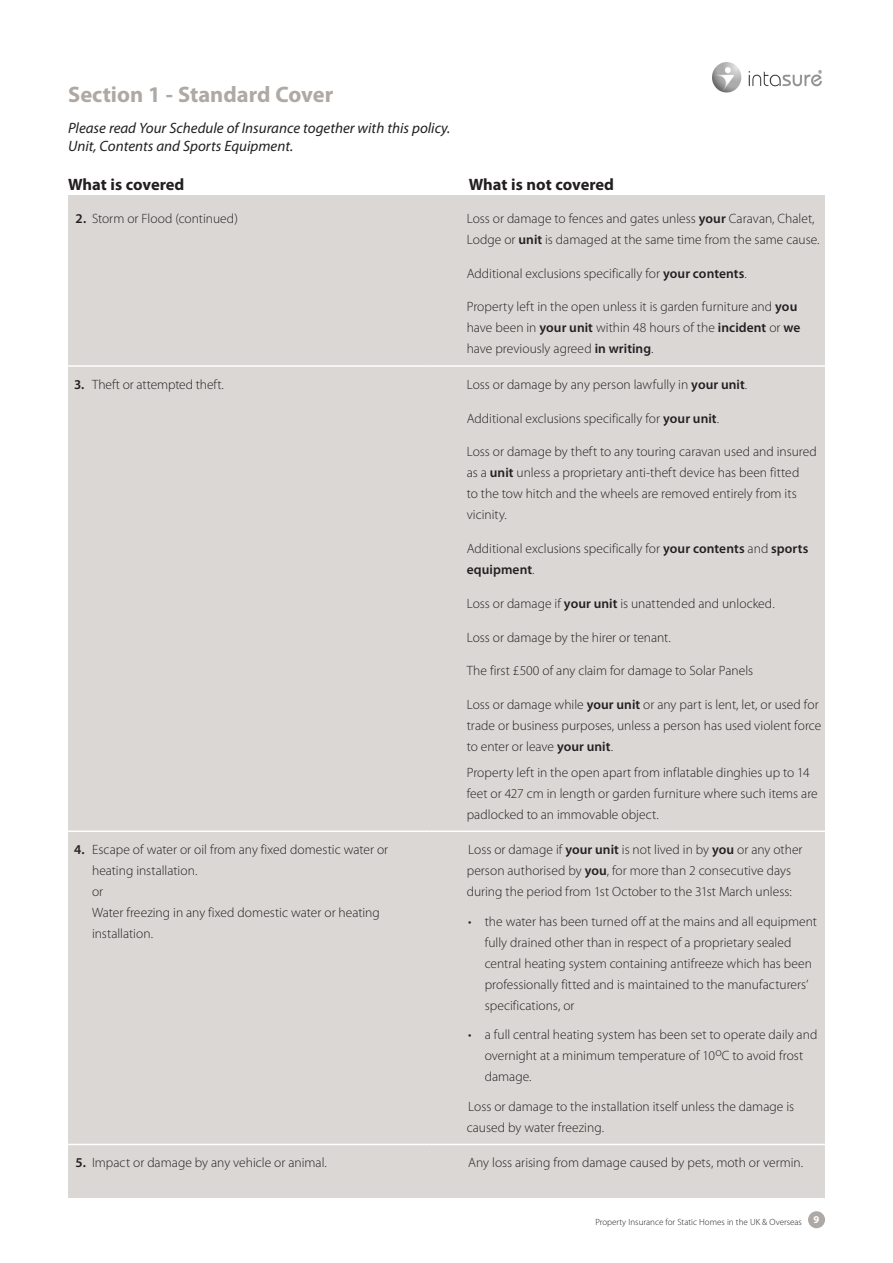
<style>
.page{position:relative;width:893px;height:1263px;background:#fff}
.page>*{position:absolute;margin:0;border:0;box-sizing:border-box;transform-origin:0 0}
.Headings{font:700 22.5px "Myriad Pro";color:#afa9a6}
.t1{font:700 16.5px "Myriad Pro";letter-spacing:-.01em;color:#231f20}
.t2{font:italic 15px "Myriad Pro";color:#231f20}
.t3{font:300 13.5px/21px "Myriad Pro";color:#231f20}
.t4{font:300 9px "Myriad Pro";color:#231f20}
.s1{font-weight:600}
</style>
<div class="page">
<div style="left:808px;top:1211px;width:17px;height:17px;background:#afa9a6;border-radius:50%"></div>
<img style="left:713px;top:63px;width:109px;height:30px">
<div style="left:68px;top:196px;width:757px;height:1002px;background:#dad7d5"></div>
<hr style="left:68px;top:830px;width:361px;height:2px;background:#fff">
<hr style="left:429px;top:830px;width:37px;height:2px;background:#fff">
<hr style="left:466px;top:830px;width:365px;height:2px;background:#fff">
<hr style="left:68px;top:365px;width:361px;height:2px;background:#fff">
<hr style="left:429px;top:365px;width:37px;height:2px;background:#fff">
<hr style="left:466px;top:365px;width:365px;height:2px;background:#fff">
<hr style="left:68px;top:1144px;width:361px;height:1px;background:#fff">
<hr style="left:429px;top:1144px;width:37px;height:1px;background:#fff">
<hr style="left:466px;top:1144px;width:365px;height:1px;background:#fff">
<p class="Headings" style="left:68px;top:80px;width:267px">Section 1 - Standard Cover</p>
<p class="t2" style="left:68px;top:118px;width:384px">Please read Your Schedule of Insurance together with this policy.</p>
<p class="t2" style="left:68px;top:136px;width:227px">Unit, Contents and Sports Equipment.</p>
<p class="t1" style="left:68px;top:173px;width:118px">What is covered</p>
<p class="t1" style="left:469px;top:173px;width:147px">What is not covered</p>
<p class="t3" style="left:76px;top:208px;width:164px"><span class="s1">2.</span> Storm or Flood (continued)</p>
<p class="t3" style="left:467px;top:208px;width:354px">Loss or damage to fences and gates unless <span class="s1">your</span> Caravan, Chalet,<br>Lodge or <span class="s1">unit</span> is damaged at the same time from the same cause.</p>
<p class="t3" style="left:467px;top:262px;width:282px">Additional exclusions specifically for <span class="s1">your contents</span>.</p>
<p class="t3" style="left:467px;top:296px;width:335px">Property left in the open unless it is garden furniture and <span class="s1">you </span>have been in <span class="s1">your unit</span> within 48 hours of the <span class="s1">incident</span> or <span class="s1">we </span>have previously agreed <span class="s1">in writing</span>.</p>
<p class="t3" style="left:74px;top:374px;width:151px"><span class="s1">3.</span> Theft or attempted theft.</p>
<p class="t3" style="left:467px;top:374px;width:282px">Loss or damage by any person lawfully in <span class="s1">your unit</span>.</p>
<p class="t3" style="left:467px;top:407px;width:254px">Additional exclusions specifically for <span class="s1">your unit</span>.</p>
<p class="t3" style="left:467px;top:441px;width:351px">Loss or damage by theft to any touring caravan used and insured as a <span class="s1">unit</span> unless a proprietary anti-theft device has been fitted</p>
<p class="t3" style="left:467px;top:483px;width:332px">to the tow hitch and the wheels are removed entirely from its</p>
<p class="t3" style="left:467px;top:504px;width:42px">vicinity.</p>
<p class="t3" style="left:467px;top:538px;width:343px">Additional exclusions specifically for <span class="s1">your contents</span> and <span class="s1">sports equipment</span>.</p>
<p class="t3" style="left:467px;top:593px;width:309px">Loss or damage if <span class="s1">your unit</span> is unattended and unlocked.</p>
<p class="t3" style="left:467px;top:627px;width:206px">Loss or damage by the hirer or tenant.</p>
<p class="t3" style="left:467px;top:660px;width:288px">The first £500 of any claim for damage to Solar Panels</p>
<p class="t3" style="left:467px;top:694px;width:356px">Loss or damage while <span class="s1">your unit</span> or any part is lent, let, or used for trade or business purposes, unless a person has used violent force to enter or leave <span class="s1">your unit</span>.</p>
<p class="t3" style="left:467px;top:761px;width:353px">Property left in the open apart from inflatable dinghies up to 14 feet or 427 cm in length or garden furniture where such items are padlocked to an immovable object.</p>
<p class="t3" style="left:92px;top:839px;width:298px;text-indent:-18px"><span class="s1">4.</span> Escape of water or oil from any fixed domestic water or heating installation.</p>
<p class="t3" style="left:92px;top:881px;width:13px">or</p>
<p class="t3" style="left:92px;top:902px;width:289px">Water freezing in any fixed domestic water or heating installation.</p>
<p class="t3" style="left:468px;top:839px;width:336px">Loss or damage if <span class="s1">your unit</span> is not lived in by <span class="s1">you</span> or any other</p>
<p class="t3" style="left:467px;top:860px;width:327px">person authorised by <span class="s1">you</span>, for more than 2 consecutive days during the period from 1st October to the 31st March unless:</p>
<p class="t3" style="left:485px;top:910px;width:334px;text-indent:-16px">• the water has been turned off at the mains and all equipment fully drained other than in respect of a proprietary sealed central heating system containing antifreeze which has been professionally fitted and is maintained to the manufacturers’ specifications, or</p>
<p class="t3" style="left:485px;top:1024px;width:334px;text-indent:-16px">• a full central heating system has been set to operate daily and overnight at a minimum temperature of 10<sup>o</sup>C to avoid frost damage.</p>
<p class="t3" style="left:467px;top:1095px;width:329px">Loss or damage to the installation itself unless the damage is caused by water freezing.</p>
<p class="t3" style="left:76px;top:1152px;width:253px"><span class="s1">5.</span> Impact or damage by any vehicle or animal.</p>
<p class="t3" style="left:468px;top:1152px;width:337px">Any loss arising from damage caused by pets, moth or vermin.</p>
<p class="t4" style="left:595px;top:1216px;width:225px">Property Insurance for Static Homes in the UK &amp; Overseas <sup>9</sup></p>
</div>
